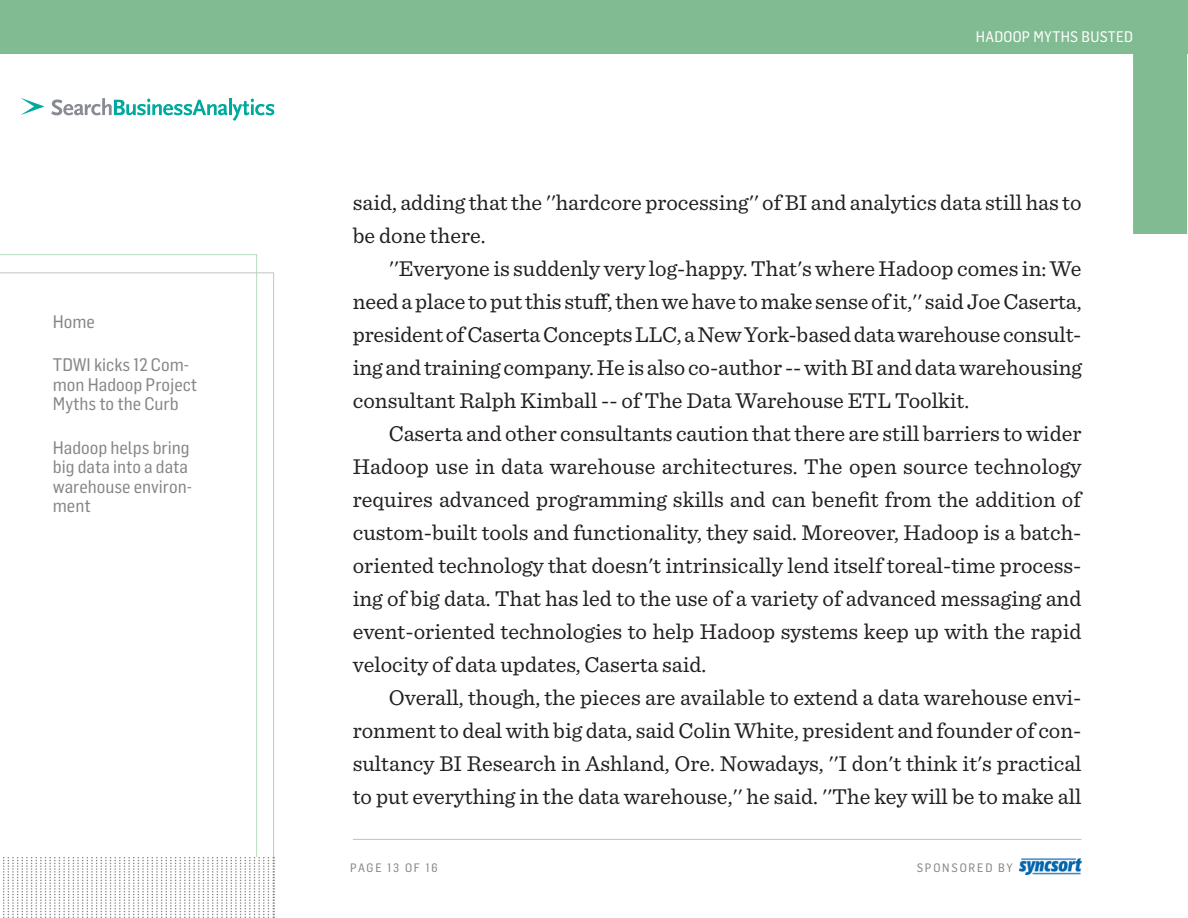
<style>
.page{position:relative;width:1188px;height:918px;background:#fff}
.page>*{position:absolute;margin:0;border:0;box-sizing:border-box;transform-origin:0 0}
.body_copy{font:22.5px/33px "Sentinel";color:#231f20;text-align:justify}
.body_copy-first_para{font:22.5px/33px "Sentinel";color:#231f20}
.t1{font:17.85px/19.5px "Flama Semicondensed Basic";color:#858688}
.t2{font:15px "Flama Semicondensed Basic";letter-spacing:.02em;color:#fff}
.t3{font:12px "Flama Semicondensed Basic";letter-spacing:.15em;color:#858688}
</style>
<div class="page">
<svg style="left:0;top:272px;width:274px;height:585px"></svg>
<hr style="left:353px;top:839px;width:728px;height:1px;background:#c3c4c6">
<img style="left:1019px;top:859px;width:63px;height:15px">
<div style="left:1133px;top:0;width:54px;height:234px;background:#80bb92"></div>
<div style="left:0;top:0;width:1188px;height:54px;background:#80bb92"></div>
<svg style="left:3px;top:857px;width:271px;height:61px"></svg>
<svg style="left:21px;top:98px;width:23px;height:17px"></svg>
<svg style="left:51px;top:98px;width:223px;height:23px"></svg>
<p class="t1" style="left:53px;top:311px;width:44px">Home</p>
<p class="t1" style="left:53px;top:354px;width:146px">TDWI kicks 12 Com&shy;mon Hadoop Project<br>Myths to the Curb</p>
<p class="t1" style="left:53px;top:437px;width:141px">Hadoop helps bring big data into a data warehouse environ&shy;ment</p>
<p class="t2" style="left:976px;top:27px;width:159px">HADOOP MYTHS BUSTED</p>
<p class="body_copy-first_para" style="left:353px;top:185px;width:730px">said, adding that the ''hardcore processing'' of BI and analytics data still has to be done there.</p>
<p class="body_copy" style="left:353px;top:251px;width:731px;text-indent:36px">''Everyone is suddenly very log-happy. That's where Hadoop comes in: We need a place to put this stuff, then we have to make sense of it,'' said Joe Caserta, president of Caserta Concepts LLC, a New York-based data warehouse consult&shy;ing and training company. He is also co-author -- with BI and data warehousing consultant Ralph Kimball -- of The Data Warehouse ETL Toolkit.</p>
<p class="body_copy" style="left:353px;top:416px;width:730px;text-indent:36px">Caserta and other consultants caution that there are still barriers to wider Hadoop use in data warehouse architectures. The open source technology requires advanced programming skills and can benefit from the addition of custom-built tools and functionality, they said. Moreover, Hadoop is a batch&shy;oriented technology that doesn't intrinsically lend itself toreal-time process&shy;ing of big data. That has led to the use of a variety of advanced messaging and event-oriented technologies to help Hadoop systems keep up with the rapid velocity of data updates, Caserta said.</p>
<p class="body_copy" style="left:353px;top:680px;width:730px;text-indent:36px">Overall, though, the pieces are available to extend a data warehouse envi&shy;ronment to deal with big data, said Colin White, president and founder of con&shy;sultancy BI Research in Ashland, Ore. Nowadays, ''I don't think it's practical to put everything in the data warehouse,'' he said. ''The key will be to make all</p>
<p class="t3" style="left:350px;top:860px;width:89px">PAGE 13 OF 16</p>
<p class="t3" style="left:917px;top:860px;width:98px">SPONSORED BY</p>
</div>
